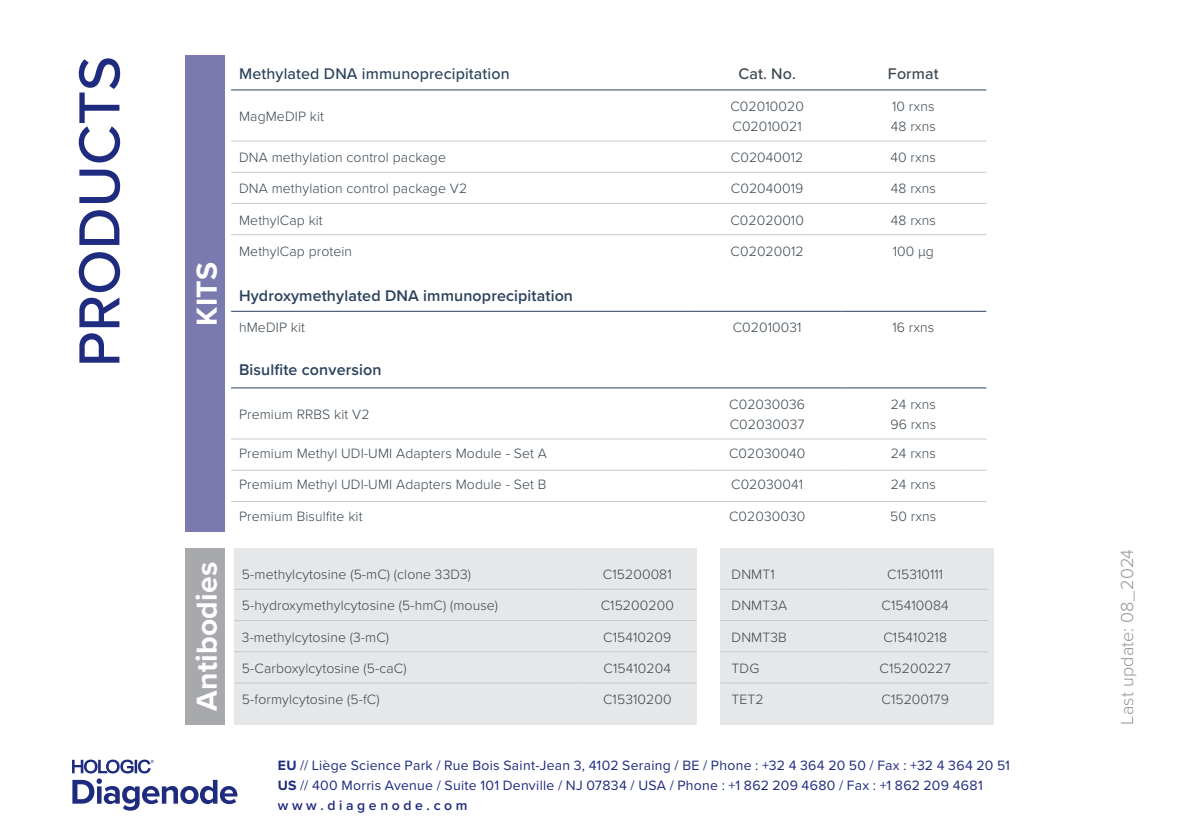
<style>
.page{position:relative;width:1191px;height:840px;background:#fff}
.page>*{position:absolute;margin:0;border:0;box-sizing:border-box;transform-origin:0 0}
.T1{font:500 60px "Proxima Nova";color:#1f2b7f}
.Address{font:700 30px "Proxima Nova";letter-spacing:.01em;color:#fff}
.BODY{font:300 18px "Proxima Nova";letter-spacing:.01em;color:#939598}
.Address-2{font:600 16px "Proxima Nova";letter-spacing:.01em;color:#2a425c}
.Address-3{font:500 16px "Proxima Nova";letter-spacing:.01em;color:#2a425c}
.Address-4{font:500 16px "Proxima Nova";letter-spacing:.01em;color:#38454d}
.Address-5{font:300 14px "Proxima Nova";letter-spacing:.01em;color:#38454d}
.BODY-2{font:14px "Proxima Nova";letter-spacing:.02em;color:#1f2b7f}
.BODY-3{font:600 14px "Proxima Nova";color:#1f2b7f}
.s1{font-weight:700}
</style>
<div class="page">
<hr style="left:231px;top:140px;width:463px;height:1px;background:#c7c8ca">
<hr style="left:694px;top:140px;width:146px;height:1px;background:#c7c8ca">
<hr style="left:840px;top:140px;width:146px;height:1px;background:#c7c8ca">
<hr style="left:231px;top:172px;width:463px;height:1px;background:#c7c8ca">
<hr style="left:694px;top:172px;width:146px;height:1px;background:#c7c8ca">
<hr style="left:840px;top:172px;width:146px;height:1px;background:#c7c8ca">
<hr style="left:231px;top:203px;width:463px;height:1px;background:#c7c8ca">
<hr style="left:694px;top:203px;width:146px;height:1px;background:#c7c8ca">
<hr style="left:840px;top:203px;width:146px;height:1px;background:#c7c8ca">
<hr style="left:231px;top:234px;width:463px;height:1px;background:#c7c8ca">
<hr style="left:694px;top:234px;width:146px;height:1px;background:#c7c8ca">
<hr style="left:840px;top:234px;width:146px;height:1px;background:#c7c8ca">
<hr style="left:231px;top:89px;width:463px;height:1px;background:#2a425c">
<hr style="left:694px;top:89px;width:146px;height:1px;background:#2a425c">
<hr style="left:840px;top:89px;width:146px;height:1px;background:#2a425c">
<hr style="left:231px;top:438px;width:463px;height:1px;background:#c7c8ca">
<hr style="left:694px;top:438px;width:146px;height:1px;background:#c7c8ca">
<hr style="left:840px;top:438px;width:146px;height:1px;background:#c7c8ca">
<hr style="left:231px;top:469px;width:463px;height:1px;background:#c7c8ca">
<hr style="left:694px;top:469px;width:146px;height:1px;background:#c7c8ca">
<hr style="left:840px;top:469px;width:146px;height:1px;background:#c7c8ca">
<hr style="left:231px;top:500px;width:463px;height:1px;background:#c7c8ca">
<hr style="left:694px;top:500px;width:146px;height:1px;background:#c7c8ca">
<hr style="left:840px;top:500px;width:146px;height:1px;background:#c7c8ca">
<hr style="left:231px;top:387px;width:463px;height:1px;background:#2a425c">
<hr style="left:694px;top:387px;width:146px;height:1px;background:#2a425c">
<hr style="left:840px;top:387px;width:146px;height:1px;background:#2a425c">
<div style="left:234px;top:547px;width:462px;height:177px;background:#e6e7e9"></div>
<hr style="left:234px;top:588px;width:344px;height:1px;background:#c7c8ca">
<hr style="left:578px;top:588px;width:118px;height:1px;background:#c7c8ca">
<hr style="left:234px;top:619px;width:344px;height:1px;background:#c7c8ca">
<hr style="left:578px;top:619px;width:118px;height:1px;background:#c7c8ca">
<hr style="left:234px;top:651px;width:344px;height:1px;background:#c7c8ca">
<hr style="left:578px;top:651px;width:118px;height:1px;background:#c7c8ca">
<hr style="left:234px;top:682px;width:344px;height:1px;background:#c7c8ca">
<hr style="left:578px;top:682px;width:118px;height:1px;background:#c7c8ca">
<hr style="left:231px;top:310px;width:463px;height:1px;background:#2a425c">
<hr style="left:694px;top:310px;width:146px;height:1px;background:#2a425c">
<hr style="left:840px;top:310px;width:146px;height:1px;background:#2a425c">
<div style="left:185px;top:56px;width:40px;height:475px;background:#7b7ab0"></div>
<div style="left:185px;top:547px;width:40px;height:177px;background:#a8a9ad"></div>
<div style="left:720px;top:547px;width:274px;height:177px;background:#e6e7e9"></div>
<hr style="left:720px;top:588px;width:122px;height:1px;background:#c7c8ca">
<hr style="left:842px;top:588px;width:146px;height:1px;background:#c7c8ca">
<hr style="left:720px;top:619px;width:122px;height:1px;background:#c7c8ca">
<hr style="left:842px;top:619px;width:146px;height:1px;background:#c7c8ca">
<hr style="left:720px;top:651px;width:122px;height:1px;background:#c7c8ca">
<hr style="left:842px;top:651px;width:146px;height:1px;background:#c7c8ca">
<hr style="left:720px;top:682px;width:122px;height:1px;background:#c7c8ca">
<hr style="left:842px;top:682px;width:146px;height:1px;background:#c7c8ca">
<svg style="left:72px;top:759px;width:165px;height:51px"></svg>
<p class="T1" style="left:55px;top:367px;width:312px;rotate:-90deg">PRODUCTS</p>
<p class="Address-3" style="left:239px;top:62px;width:272px">Methylated DNA immunoprecipitation</p>
<p class="Address-4" style="left:738px;top:62px;width:59px">Cat. No.</p>
<p class="Address-4" style="left:888px;top:62px;width:52px">Format</p>
<p class="Address-5" style="left:730px;top:96px;width:75px">C02010020</p>
<p class="Address-5" style="left:732px;top:116px;width:71px">C02010021</p>
<p class="Address-5" style="left:892px;top:96px;width:44px">10 rxns</p>
<p class="Address-5" style="left:890px;top:116px;width:46px">48 rxns</p>
<p class="Address-5" style="left:239px;top:106px;width:86px">MagMeDIP kit</p>
<p class="Address-5" style="left:239px;top:147px;width:208px">DNA methylation control package</p>
<p class="Address-5" style="left:731px;top:147px;width:74px">C02040012</p>
<p class="Address-5" style="left:890px;top:147px;width:47px">40 rxns</p>
<p class="Address-5" style="left:239px;top:178px;width:229px">DNA methylation control package V2</p>
<p class="Address-5" style="left:731px;top:178px;width:74px">C02040019</p>
<p class="Address-5" style="left:890px;top:178px;width:46px">48 rxns</p>
<p class="Address-5" style="left:239px;top:209px;width:85px">MethylCap kit</p>
<p class="Address-5" style="left:730px;top:209px;width:75px">C02020010</p>
<p class="Address-5" style="left:890px;top:209px;width:46px">48 rxns</p>
<p class="Address-5" style="left:239px;top:240px;width:114px">MethylCap protein</p>
<p class="Address-5" style="left:730px;top:240px;width:75px">C02020012</p>
<p class="Address-5" style="left:892px;top:240px;width:43px">100 µg</p>
<p class="Address" style="left:184px;top:325px;width:65px;rotate:-90deg">KITS</p>
<p class="Address-2" style="left:239px;top:283px;width:335px">Hydroxymethylated DNA immunoprecipitation</p>
<p class="Address-5" style="left:239px;top:317px;width:67px">hMeDIP kit</p>
<p class="Address-5" style="left:733px;top:317px;width:70px">C02010031</p>
<p class="Address-5" style="left:892px;top:317px;width:43px">16 rxns</p>
<p class="Address-2" style="left:239px;top:357px;width:144px">Bisulfite conversion</p>
<p class="Address-5" style="left:239px;top:403px;width:132px">Premium RRBS kit V2</p>
<p class="Address-5" style="left:729px;top:393px;width:77px">C02030036</p>
<p class="Address-5" style="left:729px;top:413px;width:76px">C02030037</p>
<p class="Address-5" style="left:890px;top:393px;width:47px">24 rxns</p>
<p class="Address-5" style="left:890px;top:413px;width:47px">96 rxns</p>
<p class="Address-5" style="left:239px;top:442px;width:309px">Premium Methyl UDI-UMI Adapters Module - Set A</p>
<p class="Address-5" style="left:729px;top:442px;width:78px">C02030040</p>
<p class="Address-5" style="left:890px;top:442px;width:47px">24 rxns</p>
<p class="Address-5" style="left:239px;top:474px;width:309px">Premium Methyl UDI-UMI Adapters Module - Set B</p>
<p class="Address-5" style="left:731px;top:474px;width:74px">C02030041</p>
<p class="Address-5" style="left:890px;top:474px;width:47px">24 rxns</p>
<p class="Address-5" style="left:239px;top:505px;width:125px">Premium Bisulfite kit</p>
<p class="Address-5" style="left:729px;top:505px;width:78px">C02030030</p>
<p class="Address-5" style="left:890px;top:505px;width:48px">50 rxns</p>
<p class="Address" style="left:184px;top:710px;width:150px;rotate:-90deg">Antibodies</p>
<p class="Address-5" style="left:731px;top:564px;width:45px">DNMT1</p>
<p class="Address-5" style="left:887px;top:564px;width:58px">C15310111</p>
<p class="Address-5" style="left:242px;top:564px;width:231px">5-methylcytosine (5-mC) (clone 33D3)</p>
<p class="Address-5" style="left:603px;top:564px;width:70px">C15200081</p>
<p class="Address-5" style="left:242px;top:595px;width:258px">5-hydroxymethylcytosine (5-hmC) (mouse)</p>
<p class="Address-5" style="left:601px;top:595px;width:75px">C15200200</p>
<p class="Address-5" style="left:242px;top:626px;width:149px">3-methylcytosine (3-mC)</p>
<p class="Address-5" style="left:603px;top:626px;width:69px">C15410209</p>
<p class="Address-5" style="left:242px;top:657px;width:166px">5-Carboxylcytosine (5-caC)</p>
<p class="Address-5" style="left:603px;top:657px;width:69px">C15410204</p>
<p class="Address-5" style="left:242px;top:688px;width:139px">5-formylcytosine (5-fC)</p>
<p class="Address-5" style="left:603px;top:688px;width:70px">C15310200</p>
<p class="Address-5" style="left:731px;top:595px;width:57px">DNMT3A</p>
<p class="Address-5" style="left:881px;top:595px;width:69px">C15410084</p>
<p class="Address-5" style="left:731px;top:626px;width:57px">DNMT3B</p>
<p class="Address-5" style="left:883px;top:626px;width:65px">C15410218</p>
<p class="Address-5" style="left:731px;top:657px;width:29px">TDG</p>
<p class="Address-5" style="left:879px;top:657px;width:73px">C15200227</p>
<p class="Address-5" style="left:731px;top:688px;width:34px">TET2</p>
<p class="Address-5" style="left:881px;top:688px;width:69px">C15200179</p>
<p class="BODY-2" style="left:278px;top:754px;width:733px"><span class="s1">EU</span> // Liège Science Park / Rue Bois Saint-Jean 3, 4102 Seraing / BE / Phone : +32 4 364 20 50 / Fax : +32 4 364 20 51</p>
<p class="BODY-2" style="left:278px;top:774px;width:706px"><span class="s1">US</span> // 400 Morris Avenue / Suite 101 Denville / NJ 07834 / USA / Phone : +1 862 209 4680 / Fax : +1 862 209 4681</p>
<p class="BODY-3" style="left:278px;top:794px;width:191px">w w w . d i a g e n o d e . c o m</p>
<p class="BODY" style="left:1113px;top:724px;width:177px;rotate:-90deg">Last update: 08_2024</p>
</div>
